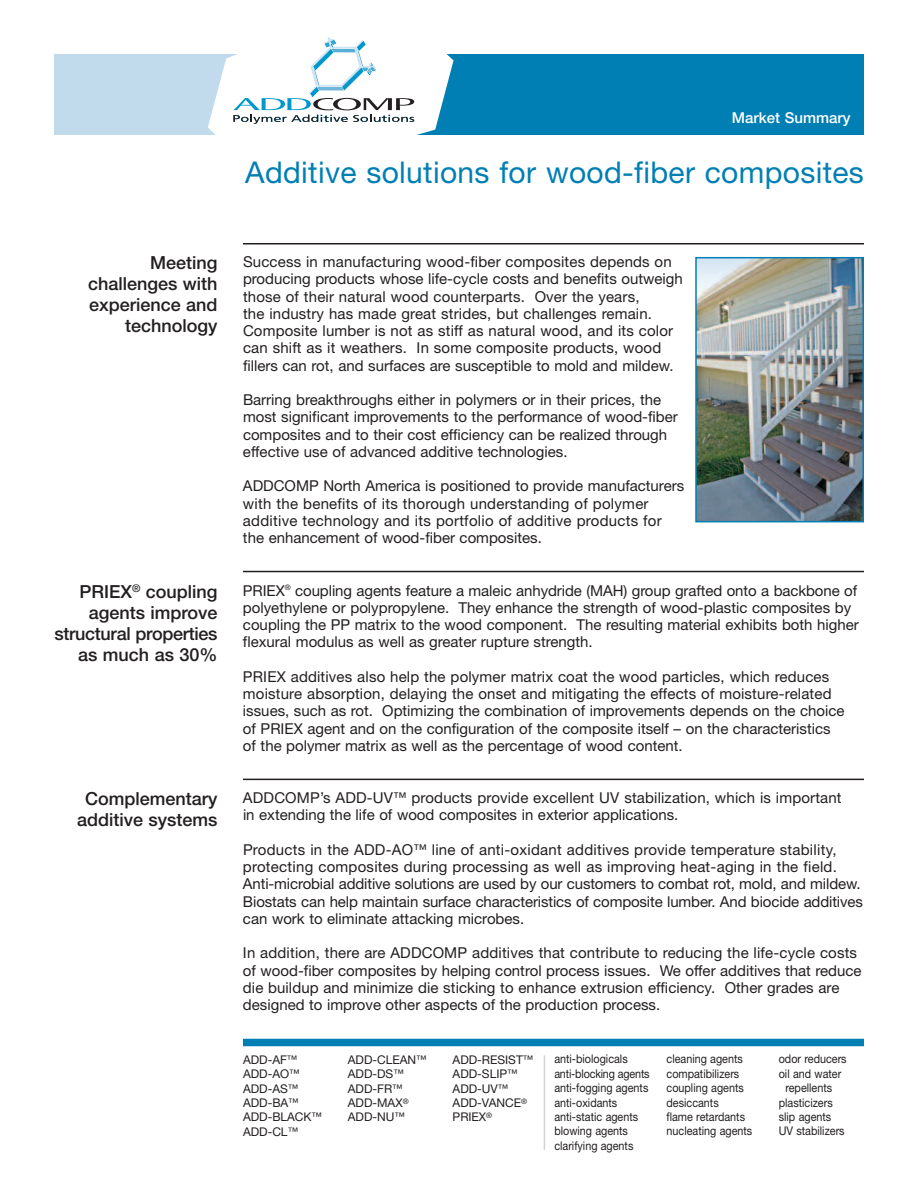
<style>
.page{position:relative;width:918px;height:1188px;background:#fff}
.page>*{position:absolute;margin:0;border:0;box-sizing:border-box;transform-origin:0 0}
.t1{font:30px "Helvetica Neue";letter-spacing:.01em;color:#007fb4}
.t2{font:500 18px/21px "Helvetica Neue";color:#231f20;text-align:right}
.t3{font:15px/17.2px "Helvetica Neue";color:#231f20}
.t4{font:500 15px "Helvetica Neue";color:#fff}
.t5{font:12px/14.4px "Helvetica Neue";color:#231f20;scale:.9 1}
.t6{font:12px/14.4px "Helvetica Neue";color:#231f20}
.s1{font-size:13.5px}
.s2{font-size:10.5px}
</style>
<div class="page">
<div style="left:195px;top:54px;width:669px;height:81px;background:#007fb4"></div>
<div style="left:54px;top:54px;width:204px;height:81px;background:#c1dbec"></div>
<svg style="left:208px;top:37px;width:246px;height:98px"></svg>
<hr style="left:243px;top:243px;width:621px;height:1px;background:#231f20">
<hr style="left:243px;top:571px;width:621px;height:1px;background:#231f20">
<hr style="left:243px;top:779px;width:621px;height:1px;background:#231f20">
<img style="left:698px;top:260px;width:163px;height:259px">
<div style="left:695px;top:257px;width:169px;height:265px;border:2px solid #007fb4"></div>
<hr style="left:544px;top:1055px;width:1px;height:95px;background:#d1d2d4">
<div style="left:243px;top:1039px;width:621px;height:7px;background:#007fb4"></div>
<p class="t4" style="left:732px;top:112px;width:120px">Market Summary</p>
<h1 class="t1" style="left:245px;top:162px;width:620px">Additive solutions for wood-fiber composites</h1>
<p class="t2" style="left:88px;top:254px;width:131px">Meeting challenges with experience and technology</p>
<p class="t2" style="left:54px;top:582px;width:165px">PRIEX<sup>®</sup> coupling agents improve structural properties as much as 30%</p>
<p class="t2" style="left:77px;top:790px;width:142px;text-align:center">Complementary additive systems</p>
<p class="t3" style="left:243px;top:255px;width:441px">Success in manufacturing wood-fiber composites depends on producing products whose life-cycle costs and benefits outweigh those of their natural wood counterparts. Over the years,<br>the industry has made great strides, but challenges remain.<br>Composite lumber is not as stiff as natural wood, and its color can shift as it weathers. In some composite products, wood fillers can rot, and surfaces are susceptible to mold and mildew.</p>
<p class="t3" style="left:243px;top:393px;width:436px">Barring breakthroughs either in polymers or in their prices, the most significant improvements to the performance of wood-fiber composites and to their cost efficiency can be realized through effective use of advanced additive technologies.</p>
<p class="t3" style="left:243px;top:479px;width:443px">ADDCOMP North America is positioned to provide manufacturers with the benefits of its thorough understanding of polymer additive technology and its portfolio of additive products for the enhancement of wood-fiber composites.</p>
<p class="t3" style="left:243px;top:583px;width:617px">PRIEX<sup>®</sup> coupling agents feature a maleic anhydride (MAH) group grafted onto a backbone of polyethylene or polypropylene. They enhance the strength of wood-plastic composites by coupling the PP matrix to the wood component. The resulting material exhibits both higher flexural modulus as well as greater rupture strength.</p>
<p class="t3" style="left:243px;top:669px;width:603px">PRIEX additives also help the polymer matrix coat the wood particles, which reduces moisture absorption, delaying the onset and mitigating the effects of moisture-related issues, such as rot. Optimizing the combination of improvements depends on the choice of PRIEX agent and on the configuration of the composite itself – on the characteristics of the polymer matrix as well as the percentage of wood content.</p>
<p class="t3" style="left:243px;top:791px;width:600px">ADDCOMP’s ADD-UV<span class="s1">™</span> products provide excellent UV stabilization, which is important in extending the life of wood composites in exterior applications.</p>
<p class="t3" style="left:243px;top:842px;width:621px">Products in the ADD-AO<span class="s1">™</span> line of anti-oxidant additives provide temperature stability, protecting composites during processing as well as improving heat-aging in the field.<br>Anti-microbial additive solutions are used by our customers to combat rot, mold, and mildew.<br>Biostats can help maintain surface characteristics of composite lumber. And biocide additives can work to eliminate attacking microbes.</p>
<p class="t3" style="left:243px;top:946px;width:620px">In addition, there are ADDCOMP additives that contribute to reducing the life-cycle costs of wood-fiber composites by helping control process issues. We offer additives that reduce die buildup and minimize die sticking to enhance extrusion efficiency. Other grades are designed to improve other aspects of the production process.</p>
<p class="t6" style="left:243px;top:1054px;width:81px">ADD-AF<span class="s2">™<br></span>ADD-AO<span class="s2">™<br></span>ADD-AS<span class="s2">™<br></span>ADD-BA<span class="s2">™<br></span>ADD-BLACK<span class="s2">™<br></span>ADD-CL<span class="s2">™</span></p>
<p class="t6" style="left:348px;top:1054px;width:80px">ADD-CLEAN<span class="s2">™<br></span>ADD-DS<span class="s2">™<br></span>ADD-FR<span class="s2">™<br></span>ADD-MAX<sup>®<br></sup>ADD-NU<span class="s2">™</span></p>
<p class="t6" style="left:453px;top:1054px;width:82px">ADD-RESIST<span class="s2">™<br></span>ADD-SLIP<span class="s2">™<br></span>ADD-UV<span class="s2">™<br></span>ADD-VANCE<sup>®<br></sup>PRIEX<sup>®</sup></p>
<p class="t5" style="left:554px;top:1053px;width:107px">anti-biologicals anti-blocking agents anti-fogging agents anti-oxidants anti-static agents blowing agents clarifying agents</p>
<p class="t5" style="left:667px;top:1053px;width:97px">cleaning agents compatibilizers coupling agents desiccants<br>flame retardants nucleating agents</p>
<p class="t5" style="left:779px;top:1053px;width:77px">odor reducers</p>
<p class="t5" style="left:779px;top:1067px;width:71px">oil and water</p>
<p class="t5" style="left:785px;top:1082px;width:53px">repellents</p>
<p class="t5" style="left:779px;top:1096px;width:61px">plasticizers</p>
<p class="t5" style="left:779px;top:1111px;width:60px">slip agents</p>
<p class="t5" style="left:779px;top:1125px;width:75px">UV stabilizers</p>
</div>
